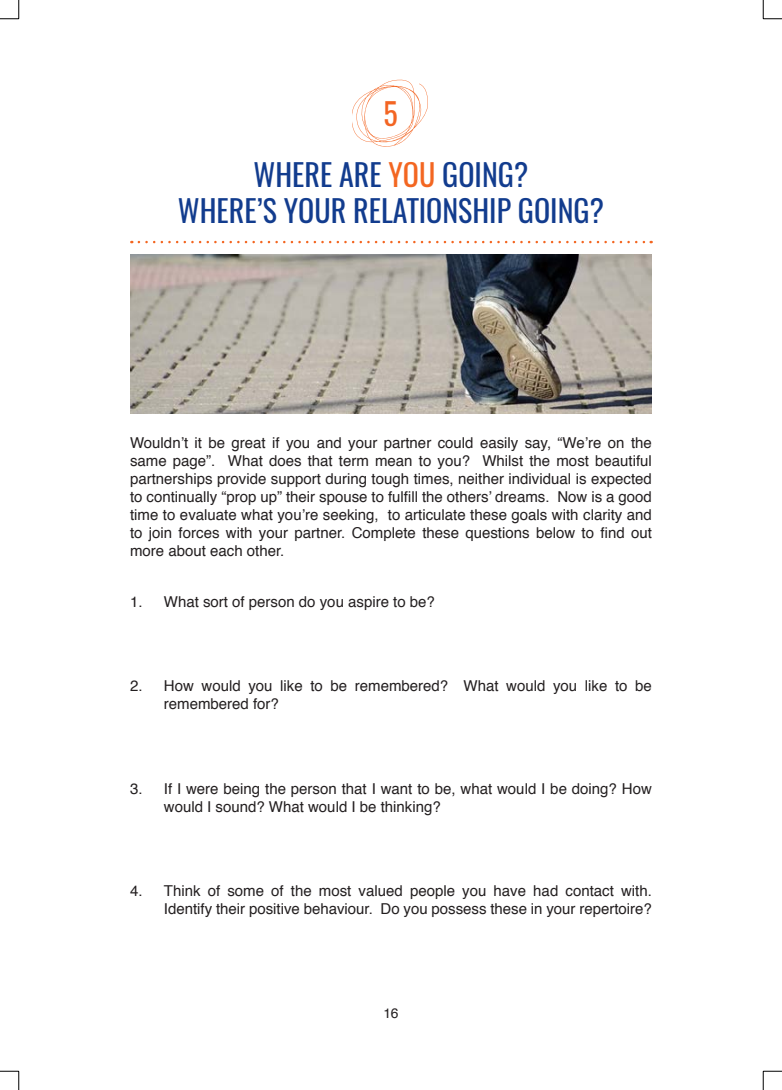
<style>
.page{position:relative;width:782px;height:1090px;background:#fff}
.page>*{position:absolute;margin:0;border:0;box-sizing:border-box;transform-origin:0 0}
.t1{font:30px "Oswald";color:#123c8e}
.t2{font:30px "Oswald";color:#f36523}
.t3{font:15px/18px "Helvetica";color:#231f20}
.t4{font:13.75px "Helvetica";color:#231f20}
.s1{color:#f36621}
</style>
<div class="page">
<svg style="left:352px;top:80px;width:76px;height:67px"></svg>
<svg style="left:139px;top:241px;width:512px;height:2px"></svg>
<img style="left:130px;top:254px;width:522px;height:159px">
<svg style="left:0;top:0;width:20px;height:20px"></svg>
<svg style="left:0;top:1070px;width:20px;height:20px"></svg>
<svg style="left:762px;top:0;width:20px;height:20px"></svg>
<svg style="left:762px;top:1070px;width:20px;height:20px"></svg>
<p class="t2" style="left:383px;top:92px;width:16px">5</p>
<p class="t1" style="left:253px;top:154px;width:276px">WHERE ARE <span class="s1">YOU</span> GOING?</p>
<p class="t1" style="left:178px;top:190px;width:428px">WHERE’S YOUR RELATIONSHIP GOING?</p>
<p class="t3" style="left:130px;top:434px;width:523px;text-align:justify">Wouldn’t it be great if you and your partner could easily say, “We’re on the same page”. What does that term mean to you? Whilst the most beautiful partnerships provide support during tough times, neither individual is expected to continually “prop up” their spouse to fulfill the others’ dreams. Now is a good time to evaluate what you’re seeking, to articulate these goals with clarity and to join forces with your partner. Complete these questions below to find out more about each other.</p>
<p class="t3" style="left:130px;top:593px;width:306px">1. What sort of person do you aspire to be?</p>
<p class="t3" style="left:164px;top:677px;width:489px;text-indent:-34px">2. How would you like to be remembered? What would you like to be remembered for?</p>
<p class="t3" style="left:164px;top:780px;width:489px;text-indent:-34px">3. If I were being the person that I want to be, what would I be doing? How would I sound? What would I be thinking?</p>
<p class="t3" style="left:130px;top:882px;width:523px;text-align:right">4. Think of some of the most valued people you have had contact with.<br>Identify their positive behaviour. Do you possess these in your repertoire?</p>
<p class="t4" style="left:383px;top:1002px;width:17px">16</p>
</div>
